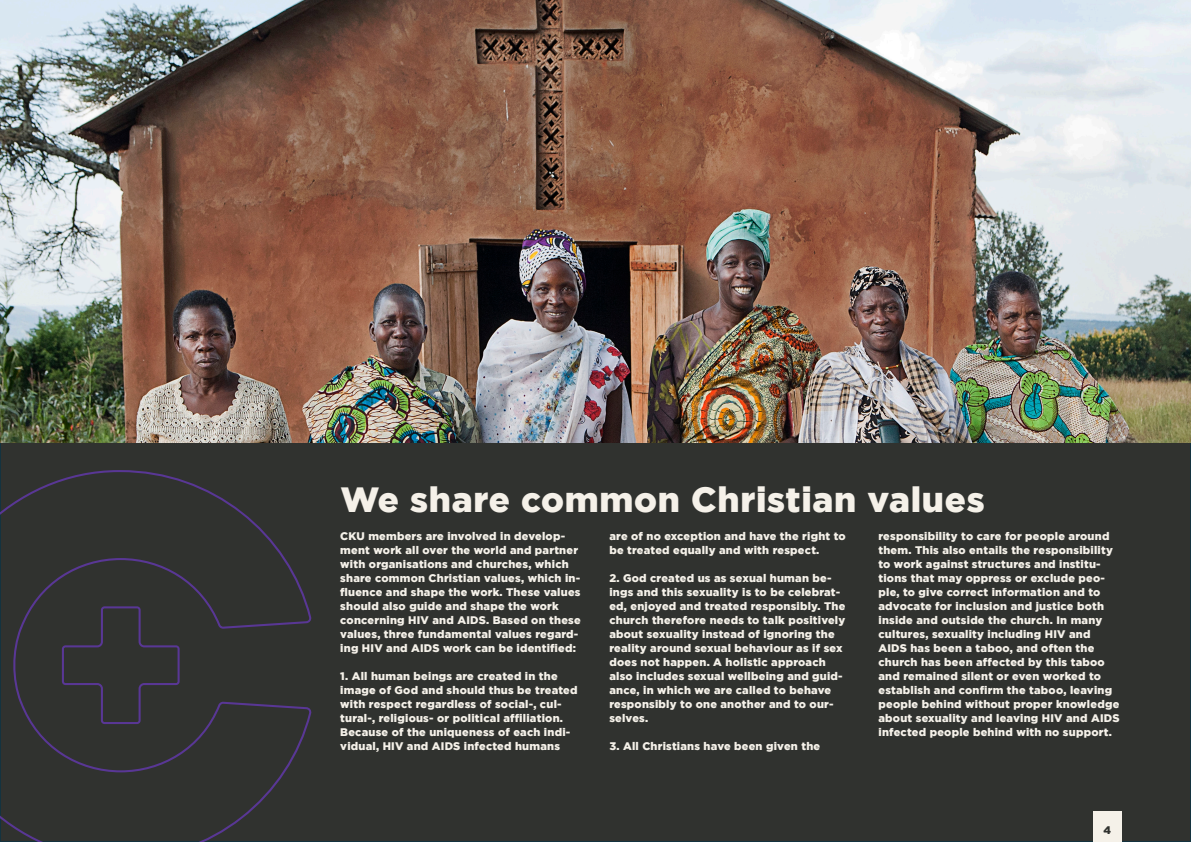
<style>
.page{position:relative;width:1191px;height:842px;background:#fff}
.page>*{position:absolute;margin:0;border:0;box-sizing:border-box;transform-origin:0 0}
.Brød{font:900 35px "Gotham";letter-spacing:.02em;color:#f5f1e9}
.Brød-2{font:900 11px/14px "Gotham";letter-spacing:.02em;color:#f5f1e9}
.t1{font:900 11px "Gotham";color:#30322f}
</style>
<div class="page">
<div style="left:0;top:0;width:1191px;height:842px;background:#30322f;border:1px solid #14333f"></div>
<div style="left:1093px;top:811px;width:28px;height:31px;background:#f5f1e9"></div>
<svg style="left:0;top:470px;width:312px;height:372px"></svg>
<svg style="left:62px;top:606px;width:118px;height:118px"></svg>
<img style="left:0;top:0;width:1191px;height:442px">
<p class="Brød" style="left:340px;top:479px;width:646px">We share common Christian values</p>
<p class="Brød-2" style="left:878px;top:529px;width:242px">responsibility to care for people around them. This also entails the responsibility to work against structures and institu&shy;tions that may oppress or exclude peo&shy;ple, to give correct information and to advocate for inclusion and justice both inside and outside the church. In many cultures, sexuality including HIV and AIDS has been a taboo, and often the church has been affected by this taboo and remained silent or even worked to establish and confirm the taboo, leaving people behind without proper knowledge about sexuality and leaving HIV and AIDS infected people behind with no support.</p>
<p class="Brød-2" style="left:609px;top:529px;width:238px">are of no exception and have the right to be treated equally and with respect.</p>
<p class="Brød-2" style="left:609px;top:571px;width:237px">2. God created us as sexual human be&shy;ings and this sexuality is to be celebrat&shy;ed, enjoyed and treated responsibly. The church therefore needs to talk positively about sexuality instead of ignoring the reality around sexual behaviour as if sex does not happen. A holistic approach also includes sexual wellbeing and guid&shy;ance, in which we are called to behave responsibly to one another and to our&shy;selves.</p>
<p class="Brød-2" style="left:609px;top:739px;width:212px">3. All Christians have been given the</p>
<p class="Brød-2" style="left:340px;top:529px;width:242px">CKU members are involved in develop&shy;ment work all over the world and partner with organisations and churches, which share common Christian values, which in&shy;fluence and shape the work. These values should also guide and shape the work concerning HIV and AIDS. Based on these values, three fundamental values regard&shy;ing HIV and AIDS work can be identified:</p>
<p class="Brød-2" style="left:340px;top:669px;width:239px">1. All human beings are created in the image of God and should thus be treated with respect regardless of social-, cul&shy;tural-, religious- or political affiliation.<br>Because of the uniqueness of each indi&shy;vidual, HIV and AIDS infected humans</p>
<p class="t1" style="left:1103px;top:824px;width:9px">4</p>
</div>
